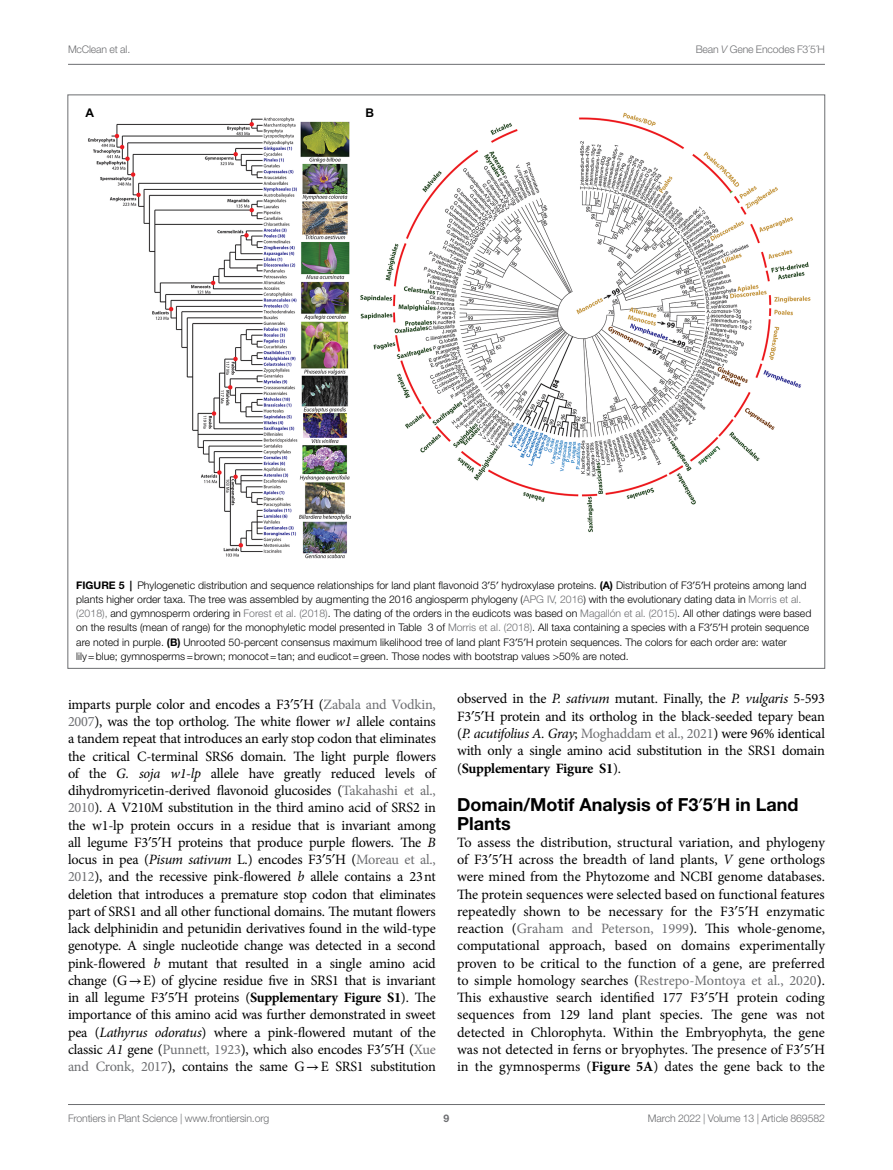
<style>
.page{position:relative;width:893px;height:1170px;background:#fff}
.page>*{position:absolute;margin:0;border:0;box-sizing:border-box;transform-origin:0 0}
.HEAD_2{font:700 18px/18.8px "Helvetica Neue LT Std";color:#000}
.TEXT_FLUSH{font:14.25px/17.2px "Minion Pro";letter-spacing:-.015em;color:#000;text-align:justify}
.t1{font:700 12px "Arial";color:#000}
.FIG_LEG{font:300 10.5px/14.2px "Helvetica Neue LT Std";color:#000}
.t2{font:300 10.5px "Helvetica Neue LT Std";letter-spacing:-.015em;color:#6d6e71}
.t3{font:700 10.5px "Helvetica Neue LT Std";color:#6d6e71}
.s1{font-style:italic}
.s2{font-weight:700}
.s3{font-family:"Gentium Plus";font-weight:400}
.s4{color:#6d6e71}
.s5{font-family:"Gentium Plus"}
.s6{font-family:"STIX General"}
</style>
<div class="page">
<hr style="left:68px;top:64px;width:757px;height:1px;background:#6d6e71">
<hr style="left:68px;top:1104px;width:757px;height:1px;background:#6d6e71">
<img style="left:88px;top:112px;width:723px;height:447px">
<p class="t2" style="left:68px;top:42px;width:64px">McClean et al.</p>
<p class="t2" style="left:696px;top:42px;width:131px">Bean <span class="s1">V</span> Gene Encodes F3´5´H</p>
<p class="t1" style="left:85px;top:104px;width:10px">A</p>
<p class="t1" style="left:366px;top:104px;width:10px">B</p>
<p class="FIG_LEG" style="left:76px;top:577px;width:737px"><span class="s2">FIGURE 5 |</span> Phylogenetic distribution and sequence relationships for land plant flavonoid 3<span class="s3">′</span>5<span class="s3">′</span> hydroxylase proteins. <span class="s2">(A)</span> Distribution of F3<span class="s3">′</span>5<span class="s3">′</span>H proteins among land plants higher order taxa. The tree was assembled by augmenting the 2016 angiosperm phylogeny (<span class="s4">APG IV, 2016</span>) with the evolutionary dating data in <span class="s4">Morris et al. (2018),</span> and gymnosperm ordering in <span class="s4">Forest et al. (2018)</span>. The dating of the orders in the eudicots was based on <span class="s4">Magallón et al. (2015)</span>. All other datings were based on the results (mean of range) for the monophyletic model presented in Table 3 of <span class="s4">Morris et al. (2018)</span>. All taxa containing a species with a F3<span class="s3">′</span>5<span class="s3">′</span>H protein sequence are noted in purple. <span class="s2">(B)</span> Unrooted 50-percent consensus maximum likelihood tree of land plant F3<span class="s3">′</span>5<span class="s3">′</span>H protein sequences. The colors for each order are: water lily=blue; gymnosperms=brown; monocot=tan; and eudicot=green. Those nodes with bootstrap values &gt;50% are noted.</p>
<p class="TEXT_FLUSH" style="left:68px;top:695px;width:369px">imparts purple color and encodes a F3<span class="s5">′</span>5<span class="s5">′</span>H (<span class="s4">Zabala and Vodkin, 2007</span>), was the top ortholog. The white flower <span class="s1">w1</span> allele contains a tandem repeat that introduces an early stop codon that eliminates the critical C-terminal SRS6 domain. The light purple flowers of the <span class="s1">G. soja w1-lp</span> allele have greatly reduced levels of dihydromyricetin-derived flavonoid glucosides (<span class="s4">Takahashi et al., 2010</span>). A V210M substitution in the third amino acid of SRS2 in the w1-lp protein occurs in a residue that is invariant among all legume F3<span class="s5">′</span>5<span class="s5">′</span>H proteins that produce purple flowers. The <span class="s1">B </span>locus in pea (<span class="s1">Pisum sativum</span> L.) encodes F3<span class="s5">′</span>5<span class="s5">′</span>H (<span class="s4">Moreau et al., 2012</span>), and the recessive pink-flowered <span class="s1">b</span> allele contains a 23nt deletion that introduces a premature stop codon that eliminates part of SRS1 and all other functional domains. The mutant flowers lack delphinidin and petunidin derivatives found in the wild-type genotype. A single nucleotide change was detected in a second pink-flowered <span class="s1">b</span> mutant that resulted in a single amino acid change (G<span class="s6">→</span>E) of glycine residue five in SRS1 that is invariant in all legume F3<span class="s5">′</span>5<span class="s5">′</span>H proteins (<span class="s2">Supplementary Figure S1</span>). The importance of this amino acid was further demonstrated in sweet pea (<span class="s1">Lathyrus odoratus</span>) where a pink-flowered mutant of the classic <span class="s1">A1</span> gene (<span class="s4">Punnett, 1923</span>), which also encodes F3<span class="s5">′</span>5<span class="s5">′</span>H (<span class="s4">Xue and Cronk, 2017</span>), contains the same G<span class="s6">→</span>E SRS1 substitution</p>
<p class="TEXT_FLUSH" style="left:457px;top:690px;width:369px">observed in the <span class="s1">P. sativum</span> mutant. Finally, the <span class="s1">P. vulgaris</span> 5-593<br>F3<span class="s5">′</span>5<span class="s5">′</span>H protein and its ortholog in the black-seeded tepary bean (<span class="s1">P. acutifolius A. Gray</span>; <span class="s4">Moghaddam et al., 2021</span>) were 96% identical with only a single amino acid substitution in the SRS1 domain (<span class="s2">Supplementary Figure S1</span>).</p>
<p class="HEAD_2" style="left:457px;top:794px;width:343px">Domain/Motif Analysis of F3<span class="s3">′</span>5<span class="s3">′</span>H in Land<br>Plants</p>
<p class="TEXT_FLUSH" style="left:457px;top:833px;width:369px">To assess the distribution, structural variation, and phylogeny of F3<span class="s5">′</span>5<span class="s5">′</span>H across the breadth of land plants, <span class="s1">V</span> gene orthologs were mined from the Phytozome and NCBI genome databases.<br>The protein sequences were selected based on functional features repeatedly shown to be necessary for the F3<span class="s5">′</span>5<span class="s5">′</span>H enzymatic reaction (<span class="s4">Graham and Peterson, 1999</span>). This whole-genome, computational approach, based on domains experimentally proven to be critical to the function of a gene, are preferred to simple homology searches (<span class="s4">Restrepo-Montoya et al., 2020</span>).<br>This exhaustive search identified 177 F3<span class="s5">′</span>5<span class="s5">′</span>H protein coding sequences from 129 land plant species. The gene was not detected in Chlorophyta. Within the Embryophyta, the gene was not detected in ferns or bryophytes. The presence of F3<span class="s5">′</span>5<span class="s5">′</span>H in the gymnosperms (<span class="s2">Figure 5A</span>) dates the gene back to the</p>
<p class="t2" style="left:68px;top:1111px;width:203px">Frontiers in Plant Science | www.frontiersin.org</p>
<p class="t3" style="left:444px;top:1111px;width:7px">9</p>
<p class="t2" style="left:648px;top:1111px;width:178px">March 2022 | Volume 13 | Article 869582</p>
</div>
